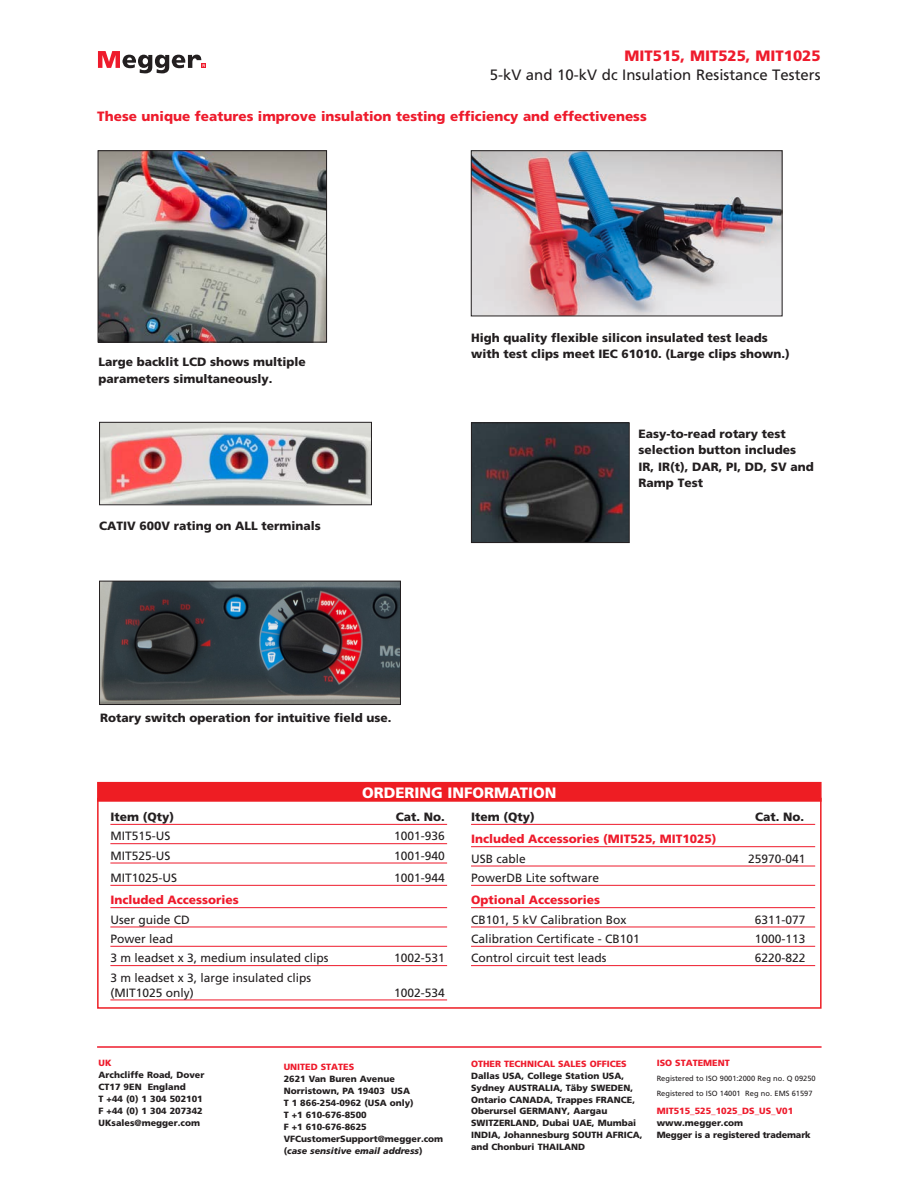
<style>
.page{position:relative;width:918px;height:1188px;background:#fff}
.page>*{position:absolute;margin:0;border:0;box-sizing:border-box;transform-origin:0 0}
._01b_small_product_d{font:15px "Frutiger";color:#231f20}
._01b_small_product_d-2{font:900 15px "Frutiger";color:#ee1b2c}
.Ordering_Information{font:900 15px "Frutiger";color:#fff}
._04b_small_red_headi{font:900 13.5px "Frutiger";color:#ee1b2c}
._06c_Items{font:12px/15px "Frutiger";color:#231f20}
._080_Photo_descripti{font:900 12px/16.5px "Frutiger";color:#231f20}
._06d_Options_Accesso{font:900 12px "Frutiger";color:#ee1b2c}
._06b_Item_Qty{font:900 12px "Frutiger";color:#231f20}
.t1{font:900 9px/12px "Frutiger";color:#231f20}
.t2{font:900 9px "Frutiger";color:#ee1b2c}
.t3{font:7.5px/15px "Frutiger";color:#231f20}
.s1{font-style:italic}
</style>
<div class="page">
<hr style="left:97px;top:1046px;width:725px;height:2px;background:#ee1b2c">
<svg style="left:98px;top:51px;width:108px;height:22px"></svg>
<div style="left:97px;top:798px;width:725px;height:211px;border:2px solid #ee1d23"></div>
<div style="left:97px;top:782px;width:725px;height:20px;background:#ee1d23;border:2px solid #ee1d23"></div>
<hr style="left:110px;top:824px;width:337px;height:1px;background:#ee1b2c">
<hr style="left:110px;top:843px;width:337px;height:1px;background:#ee1b2c">
<hr style="left:110px;top:863px;width:337px;height:1px;background:#ee1b2c">
<hr style="left:110px;top:885px;width:337px;height:1px;background:#ee1b2c">
<hr style="left:110px;top:907px;width:337px;height:1px;background:#ee1b2c">
<hr style="left:110px;top:927px;width:337px;height:1px;background:#ee1b2c">
<hr style="left:110px;top:946px;width:337px;height:1px;background:#ee1b2c">
<hr style="left:110px;top:965px;width:337px;height:1px;background:#ee1b2c">
<hr style="left:110px;top:1000px;width:337px;height:1px;background:#ee1b2c">
<hr style="left:471px;top:824px;width:344px;height:1px;background:#ee1b2c">
<hr style="left:471px;top:846px;width:344px;height:1px;background:#ee1b2c">
<hr style="left:471px;top:866px;width:344px;height:1px;background:#ee1b2c">
<hr style="left:471px;top:885px;width:344px;height:1px;background:#ee1b2c">
<hr style="left:471px;top:907px;width:344px;height:1px;background:#ee1b2c">
<hr style="left:471px;top:927px;width:344px;height:1px;background:#ee1b2c">
<hr style="left:471px;top:946px;width:344px;height:1px;background:#ee1b2c">
<hr style="left:471px;top:965px;width:344px;height:1px;background:#ee1b2c">
<img style="left:101px;top:583px;width:298px;height:120px">
<div style="left:99px;top:581px;width:302px;height:124px;border:1px solid #231f20"></div>
<img style="left:101px;top:424px;width:269px;height:79px">
<div style="left:99px;top:422px;width:273px;height:83px;border:1px solid #231f20"></div>
<img style="left:100px;top:152px;width:225px;height:189px">
<div style="left:98px;top:150px;width:229px;height:193px;border:1px solid #231f20"></div>
<img style="left:473px;top:424px;width:155px;height:117px">
<div style="left:471px;top:422px;width:159px;height:121px;border:1px solid #231f20"></div>
<img style="left:473px;top:152px;width:307px;height:162px">
<div style="left:471px;top:150px;width:311px;height:166px;border:1px solid #231f20"></div>
<p class="_01b_small_product_d-2" style="left:625px;top:47px;width:198px">MIT515, MIT525, MIT1025</p>
<p class="_01b_small_product_d" style="left:490px;top:66px;width:332px">5-kV and 10-kV dc Insulation Resistance Testers</p>
<p class="_04b_small_red_headi" style="left:97px;top:108px;width:551px">These unique features improve insulation testing efficiency and effectiveness</p>
<p class="_080_Photo_descripti" style="left:98px;top:354px;width:209px">Large backlit LCD shows multiple parameters simultaneously.</p>
<p class="_080_Photo_descripti" style="left:99px;top:518px;width:223px">CATIV 600V rating on ALL terminals</p>
<p class="_080_Photo_descripti" style="left:100px;top:710px;width:293px">Rotary switch operation for intuitive field use.</p>
<p class="_080_Photo_descripti" style="left:471px;top:330px;width:320px">High quality flexible silicon insulated test leads with test clips meet IEC 61010. (Large clips shown.)</p>
<p class="_080_Photo_descripti" style="left:639px;top:425px;width:177px">Easy-to-read rotary test selection button includes<br>IR, IR(t), DAR, PI, DD, SV and<br>Ramp Test</p>
<p class="Ordering_Information" style="left:362px;top:784px;width:196px">ORDERING INFORMATION</p>
<p class="_06b_Item_Qty" style="left:110px;top:810px;width:65px">Item (Qty)</p>
<p class="_06b_Item_Qty" style="left:396px;top:810px;width:51px">Cat. No.</p>
<p class="_06c_Items" style="left:110px;top:829px;width:62px">MIT515-US</p>
<p class="_06c_Items" style="left:394px;top:829px;width:52px">1001-936</p>
<p class="_06c_Items" style="left:110px;top:848px;width:62px">MIT525-US</p>
<p class="_06c_Items" style="left:394px;top:848px;width:52px">1001-940</p>
<p class="_06c_Items" style="left:110px;top:870px;width:68px">MIT1025-US</p>
<p class="_06c_Items" style="left:394px;top:870px;width:52px">1001-944</p>
<p class="_06d_Options_Accesso" style="left:110px;top:893px;width:130px">Included Accessories</p>
<p class="_06c_Items" style="left:110px;top:912px;width:81px">User guide CD</p>
<p class="_06c_Items" style="left:110px;top:931px;width:64px">Power lead</p>
<p class="_06c_Items" style="left:110px;top:951px;width:220px">3 m leadset x 3, medium insulated clips</p>
<p class="_06c_Items" style="left:394px;top:951px;width:52px">1002-531</p>
<p class="_06c_Items" style="left:110px;top:970px;width:202px">3 m leadset x 3, large insulated clips (MIT1025 only)</p>
<p class="_06c_Items" style="left:394px;top:985px;width:52px">1002-534</p>
<p class="t2" style="left:99px;top:1058px;width:14px">UK</p>
<p class="t1" style="left:99px;top:1069px;width:107px">Archcliffe Road, Dover</p>
<p class="t1" style="left:99px;top:1081px;width:89px">CT17 9EN England</p>
<p class="t1" style="left:99px;top:1093px;width:106px">T +44 (0) 1 304 502101</p>
<p class="t1" style="left:99px;top:1105px;width:106px">F +44 (0) 1 304 207342</p>
<p class="t1" style="left:99px;top:1117px;width:103px">UKsales@megger.com</p>
<p class="t2" style="left:284px;top:1061px;width:72px">UNITED STATES</p>
<p class="t1" style="left:284px;top:1072px;width:113px">2621 Van Buren Avenue</p>
<p class="t1" style="left:284px;top:1084px;width:128px">Norristown, PA 19403 USA</p>
<p class="t1" style="left:284px;top:1096px;width:131px">T 1 866-254-0962 (USA only)</p>
<p class="t1" style="left:284px;top:1108px;width:85px">T +1 610-676-8500</p>
<p class="t1" style="left:284px;top:1120px;width:85px">F +1 610-676-8625</p>
<p class="t1" style="left:284px;top:1132px;width:161px">VFCustomerSupport@megger.com (<span class="s1">case sensitive email address</span>)</p>
<p class="_06b_Item_Qty" style="left:471px;top:810px;width:65px">Item (Qty)</p>
<p class="_06b_Item_Qty" style="left:755px;top:810px;width:51px">Cat. No.</p>
<p class="_06d_Options_Accesso" style="left:471px;top:832px;width:247px">Included Accessories (MIT525, MIT1025)</p>
<p class="_06c_Items" style="left:471px;top:851px;width:56px">USB cable</p>
<p class="_06c_Items" style="left:748px;top:851px;width:59px">25970-041</p>
<p class="_06c_Items" style="left:471px;top:870px;width:130px">PowerDB Lite software</p>
<p class="_06d_Options_Accesso" style="left:471px;top:893px;width:131px">Optional Accessories</p>
<p class="_06c_Items" style="left:471px;top:912px;width:157px">CB101, 5 kV Calibration Box</p>
<p class="_06c_Items" style="left:755px;top:912px;width:52px">6311-077</p>
<p class="_06c_Items" style="left:471px;top:931px;width:170px">Calibration Certificate - CB101</p>
<p class="_06c_Items" style="left:755px;top:931px;width:52px">1000-113</p>
<p class="_06c_Items" style="left:471px;top:951px;width:137px">Control circuit test leads</p>
<p class="_06c_Items" style="left:755px;top:951px;width:52px">6220-822</p>
<p class="t2" style="left:471px;top:1058px;width:157px">OTHER TECHNICAL SALES OFFICES</p>
<p class="t1" style="left:471px;top:1069px;width:173px">Dallas USA, College Station USA,<br>Sydney AUSTRALIA, Täby SWEDEN,<br>Ontario CANADA, Trappes FRANCE,<br>Oberursel GERMANY, Aargau<br>SWITZERLAND, Dubai UAE, Mumbai<br>INDIA, Johannesburg SOUTH AFRICA, and Chonburi THAILAND</p>
<p class="t2" style="left:657px;top:1058px;width:75px">ISO STATEMENT</p>
<p class="t3" style="left:657px;top:1071px;width:161px">Registered to ISO 9001:2000 Reg no. Q 09250<br>Registered to ISO 14001 Reg no. EMS 61597</p>
<p class="t2" style="left:657px;top:1105px;width:138px">MIT515_525_1025_DS_US_V01</p>
<p class="t1" style="left:657px;top:1117px;width:155px">www.megger.com<br>Megger is a registered trademark</p>
</div>
